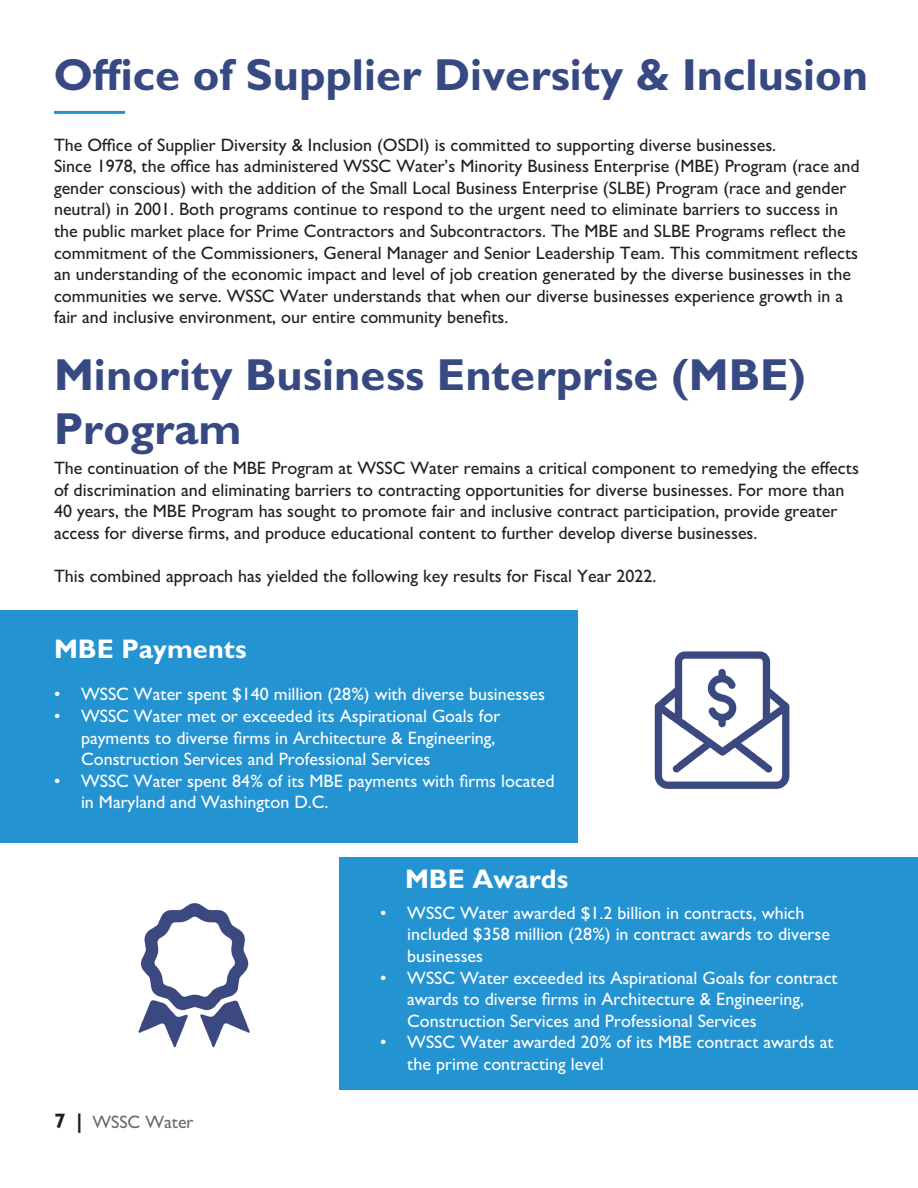
<style>
.page{position:relative;width:918px;height:1188px;background:#fff}
.page>*{position:absolute;margin:0;border:0;box-sizing:border-box;transform-origin:0 0}
.t1{font:700 45px/54px "Gill Sans";color:#374982}
.t2{font:700 27px "Gill Sans";color:#fff}
.t3{font:500 18px/21.6px "Gill Sans";color:#231f20}
.t4{font:500 18px/21.6px "Gill Sans";color:#fff}
.t5{font:500 18px "Gill Sans";color:#676c73}
.s1{font-weight:700;font-size:21px;color:#231f20}
</style>
<div class="page">
<div style="left:0;top:610px;width:577px;height:232px;background:#2393d1"></div>
<div style="left:340px;top:858px;width:578px;height:232px;background:#2393d1"></div>
<img style="left:654px;top:651px;width:136px;height:138px">
<img style="left:138px;top:903px;width:112px;height:145px">
<hr style="left:54px;top:111px;width:71px;height:3px;background:#2393d1">
<p class="t1" style="left:54px;top:47px;width:816px">Office of Supplier Diversity &amp; Inclusion</p>
<p class="t3" style="left:54px;top:134px;width:807px">The Office of Supplier Diversity &amp; Inclusion (OSDI) is committed to supporting diverse businesses.<br>Since 1978, the office has administered WSSC Water’s Minority Business Enterprise (MBE) Program (race and gender conscious) with the addition of the Small Local Business Enterprise (SLBE) Program (race and gender neutral) in 2001. Both programs continue to respond to the urgent need to eliminate barriers to success in the public market place for Prime Contractors and Subcontractors. The MBE and SLBE Programs reflect the commitment of the Commissioners, General Manager and Senior Leadership Team. This commitment reflects an understanding of the economic impact and level of job creation generated by the diverse businesses in the communities we serve. WSSC Water understands that when our diverse businesses experience growth in a fair and inclusive environment, our entire community benefits.</p>
<p class="t1" style="left:54px;top:347px;width:753px">Minority Business Enterprise (MBE)<br>Program</p>
<p class="t3" style="left:54px;top:457px;width:806px">The continuation of the MBE Program at WSSC Water remains a critical component to remedying the effects of discrimination and eliminating barriers to contracting opportunities for diverse businesses. For more than 40 years, the MBE Program has sought to promote fair and inclusive contract participation, provide greater access for diverse firms, and produce educational content to further develop diverse businesses.</p>
<p class="t3" style="left:54px;top:565px;width:604px">This combined approach has yielded the following key results for Fiscal Year 2022.</p>
<p class="t2" style="left:54px;top:632px;width:194px">MBE Payments</p>
<p class="t4" style="left:54px;top:683px;width:492px">• WSSC Water spent $140 million (28%) with diverse businesses</p>
<p class="t4" style="left:81px;top:705px;width:421px;text-indent:-27px">• WSSC Water met or exceeded its Aspirational Goals for payments to diverse firms in Architecture &amp; Engineering,<br>Construction Services and Professional Services</p>
<p class="t4" style="left:81px;top:770px;width:475px;text-indent:-27px">• WSSC Water spent 84% of its MBE payments with firms located in Maryland and Washington D.C.</p>
<p class="t5" style="left:54px;top:1111px;width:141px"><span class="s1">7 |</span> WSSC Water</p>
<p class="t2" style="left:405px;top:862px;width:165px">MBE Awards</p>
<p class="t4" style="left:407px;top:902px;width:424px;text-indent:-27px">• WSSC Water awarded $1.2 billion in contracts, which included $358 million (28%) in contract awards to diverse businesses</p>
<p class="t4" style="left:407px;top:967px;width:432px;text-indent:-27px">• WSSC Water exceeded its Aspirational Goals for contract awards to diverse firms in Architecture &amp; Engineering,<br>Construction Services and Professional Services</p>
<p class="t4" style="left:407px;top:1031px;width:428px;text-indent:-27px">• WSSC Water awarded 20% of its MBE contract awards at the prime contracting level</p>
</div>
